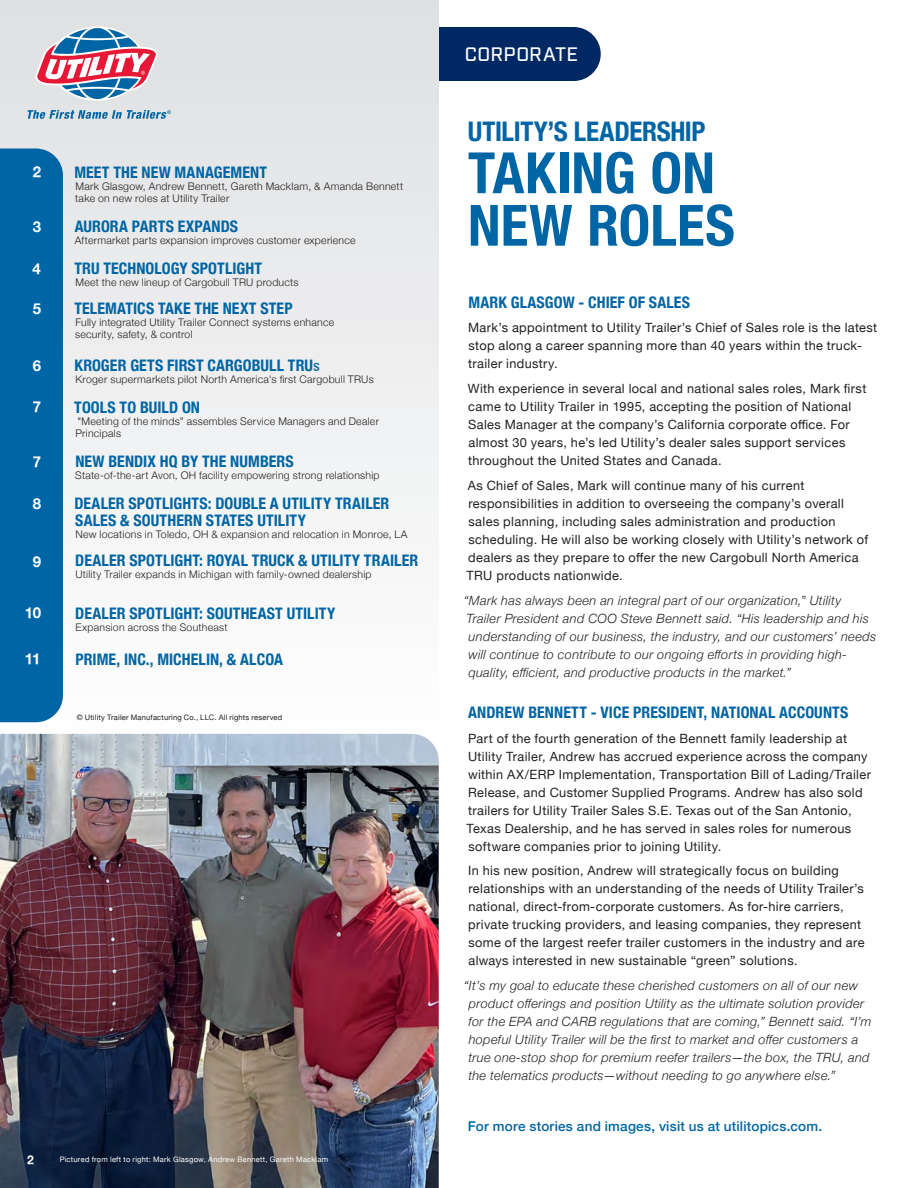
<style>
.page{position:relative;width:918px;height:1188px;background:#fff}
.page>*{position:absolute;margin:0;border:0;box-sizing:border-box;transform-origin:0 0}
.t1{font:700 condensed 57px/52.5px "Helvetica Neue";color:#0065a4}
.t2{font:700 condensed 27px "Helvetica Neue";letter-spacing:-.01em;color:#0065a4}
.t3{font:500 19.5px "Industry";letter-spacing:.02em;color:#fff}
.t4{font:700 condensed 15.9px/16.5px "Helvetica Neue";letter-spacing:.005em;color:#0065a4}
.t5{font:700 15px "Helvetica Neue";color:#fff}
.t6{font:500 13.5px "Helvetica Neue";letter-spacing:.015em;color:#0165a2}
.t7{font:12.75px/18px "Helvetica Neue";letter-spacing:.03em;color:#231f20}
.t8{font:italic 300 12.75px/18px "Helvetica Neue";letter-spacing:.025em;color:#231f20}
.t9{font:700 12px "Helvetica Neue";color:#fff}
.t10{font:300 10.5px/12px "Helvetica Neue";letter-spacing:.025em;color:#231f20}
.t11{font:7.5px "Helvetica Neue";letter-spacing:.035em;color:#fff}
.t12{font:7.5px "Helvetica Neue";letter-spacing:.03em;color:#201e20}
.s1{font-family:"Zurich Condensed BT";font-weight:400;font-stretch:normal}
.s2{color:#201d1f}
</style>
<div class="page">
<div style="left:439px;top:27px;width:162px;height:54px;background:#002964"></div>
<div style="left:0;top:0;width:439px;height:742px;background:linear-gradient(to bottom,#dee0e2,#fefefe)"></div>
<svg style="left:35px;top:26px;width:123px;height:75px"></svg>
<svg style="left:28px;top:110px;width:143px;height:9px"></svg>
<img style="left:0;top:734px;width:439px;height:454px">
<div style="left:0;top:148px;width:63px;height:574px;background:#0065a4"></div>
<p class="t5" style="left:33px;top:162px;width:10px">2</p>
<p class="t5" style="left:33px;top:217px;width:10px">3</p>
<p class="t5" style="left:32px;top:259px;width:10px">4</p>
<p class="t5" style="left:33px;top:300px;width:10px">5</p>
<p class="t5" style="left:33px;top:357px;width:10px">6</p>
<p class="t5" style="left:33px;top:397px;width:10px">7</p>
<p class="t5" style="left:33px;top:452px;width:10px">7</p>
<p class="t5" style="left:33px;top:494px;width:10px">8</p>
<p class="t5" style="left:33px;top:552px;width:10px">9</p>
<p class="t5" style="left:25px;top:604px;width:18px">10</p>
<p class="t5" style="left:25px;top:650px;width:17px">11</p>
<p class="t4" style="left:74px;top:163px;width:194px">MEET THE NEW MANAGEMENT</p>
<p class="t10" style="left:75px;top:179px;width:329px">Mark Glasgow, Andrew Bennett, Gareth Macklam, &amp; Amanda Bennett take on new roles at Utility Trailer</p>
<p class="t4" style="left:75px;top:217px;width:165px">AURORA PARTS EXPANDS</p>
<p class="t10" style="left:75px;top:233px;width:282px">Aftermarket parts expansion improves customer experience</p>
<p class="t4" style="left:74px;top:259px;width:189px">TRU TECHNOLOGY SPOTLIGHT</p>
<p class="t10" style="left:75px;top:275px;width:225px">Meet the new lineup of Cargobull TRU products</p>
<p class="t4" style="left:74px;top:299px;width:220px">TELEMATICS TAKE THE NEXT STEP</p>
<p class="t10" style="left:75px;top:316px;width:261px">Fully integrated Utility Trailer Connect systems enhance security, safety, &amp; control</p>
<p class="t4" style="left:74px;top:356px;width:247px">KROGER GETS FIRST CARGOBULL TRU<span class="s1">s</span></p>
<p class="t10" style="left:75px;top:373px;width:300px">Kroger supermarkets pilot North America's first Cargobull TRUs</p>
<p class="t4" style="left:74px;top:398px;width:127px">TOOLS TO BUILD ON</p>
<p class="t10" style="left:75px;top:415px;width:305px">"Meeting of the minds” assembles Service Managers and Dealer<br>Principals</p>
<p class="t4" style="left:75px;top:452px;width:220px">NEW BENDIX HQ BY THE NUMBERS</p>
<p class="t10" style="left:75px;top:469px;width:306px">State-of-the-art Avon, OH facility empowering strong relationship</p>
<p class="t4" style="left:74px;top:494px;width:317px">DEALER SPOTLIGHTS: DOUBLE A UTILITY TRAILER<br>SALES &amp; SOUTHERN STATES UTILITY</p>
<p class="t10" style="left:75px;top:527px;width:334px">New locations in Toledo, OH &amp; expansion and relocation in Monroe, LA</p>
<p class="t4" style="left:75px;top:551px;width:345px">DEALER SPOTLIGHT: ROYAL TRUCK &amp; UTILITY TRAILER</p>
<p class="t10" style="left:76px;top:568px;width:298px">Utility Trailer expands in Michigan with family-owned dealership</p>
<p class="t4" style="left:75px;top:604px;width:262px">DEALER SPOTLIGHT: SOUTHEAST UTILITY</p>
<p class="t10" style="left:75px;top:620px;width:154px">Expansion across the Southeast</p>
<p class="t4" style="left:75px;top:650px;width:209px">PRIME, INC., MICHELIN, &amp; ALCOA</p>
<p class="t12" style="left:77px;top:712px;width:207px">© Utility Trailer Manufacturing Co., LLC. All rights reserved</p>
<p class="t9" style="left:27px;top:1152px;width:8px">2</p>
<p class="t11" style="left:60px;top:1154px;width:270px">Pictured from left to right: Mark Glasgow, Andrew Bennett, Gareth Macklam</p>
<h3 class="t3" style="left:465px;top:42px;width:115px">CORPORATE</h3>
<h2 class="t2" style="left:468px;top:109px;width:239px">UTILITY’S LEADERSHIP</h2>
<h1 class="t1" style="left:468px;top:143px;width:268px">TAKING ON<br>NEW ROLES</h1>
<p class="t4" style="left:468px;top:293px;width:223px">MARK GLASGOW - CHIEF OF SALES</p>
<p class="t7" style="left:468px;top:320px;width:411px">Mark’s app<span class="s2">ointment to Utili</span>ty Trailer’s Chief of Sales role is the latest sto<span class="s2">p along a career spanni</span>ng more than 40 years within the truck&shy;trailer industry.</p>
<p class="t7" style="left:468px;top:380px;width:400px">With experience in several local and national sales roles, Mark first came to Utility Trailer in 1995, accepting the position of National Sales Manager at the company’s California corporate office. For almost 30 years, he’s led Utility’s dealer sales support services throughout the United States and Canada.</p>
<p class="t7" style="left:467px;top:477px;width:403px">As Chief of Sales, Mark will continue many of his current responsibilities in addition to overseeing the company’s overall sales planning, including sales administration and production scheduling. He will also be working closely with Utility’s network of dealers as they prepare to offer the new Cargobull North America TRU products nationwide.</p>
<p class="t8" style="left:464px;top:590px;width:414px">“Mark has always been an integral part of our organization,” Utility Trailer President and COO Steve Bennett said. “His leadership and his understanding of our business, the industry, and our customers’ needs will continue to contribute to our ongoing efforts in providing high&shy;quality, efficient, and productive products in the market.”</p>
<p class="t4" style="left:468px;top:703px;width:382px">ANDREW BENNETT - VICE PRESIDENT, NATIONAL ACCOUNTS</p>
<p class="t7" style="left:467px;top:730px;width:406px">Part of the fourth generation of the Bennett family leadership at Utility Trailer, Andrew has accrued experience across the company within AX/ERP Implementation, Transportation Bill of Lading/Trailer Release, and Customer Supplied Programs. Andrew has also sold trailers for Utility Trailer Sales S.E. Texas out of the San Antonio, Texas Dealership, and he has served in sales roles for numerous software companies prior to joining Utility.</p>
<p class="t7" style="left:468px;top:863px;width:398px">In his new position, Andrew will strategically focus on building relationships with an understanding of the needs of Utility Trailer’s national, direct-from-corporate customers. As for-hire carriers, private trucking providers, and leasing companies, they represent some of the largest reefer trailer customers in the industry and are always interested in new sustainable “green” solutions.</p>
<p class="t8" style="left:468px;top:976px;width:404px;text-indent:-4px">“It’s my goal to educate these cherished customers on all of our new product offerings and position Utility as the ultimate solution provider for the EPA and CARB regulations that are coming,” Bennett said. “I’m hopeful Utility Trailer will be the first to market and offer customers a true one-stop shop for premium reefer trailers—the box, the TRU, and the telematics products—without needing to go anywhere else.”</p>
<p class="t6" style="left:468px;top:1116px;width:356px">For more stories and images, visit us at utilitopics.com.</p>
</div>
